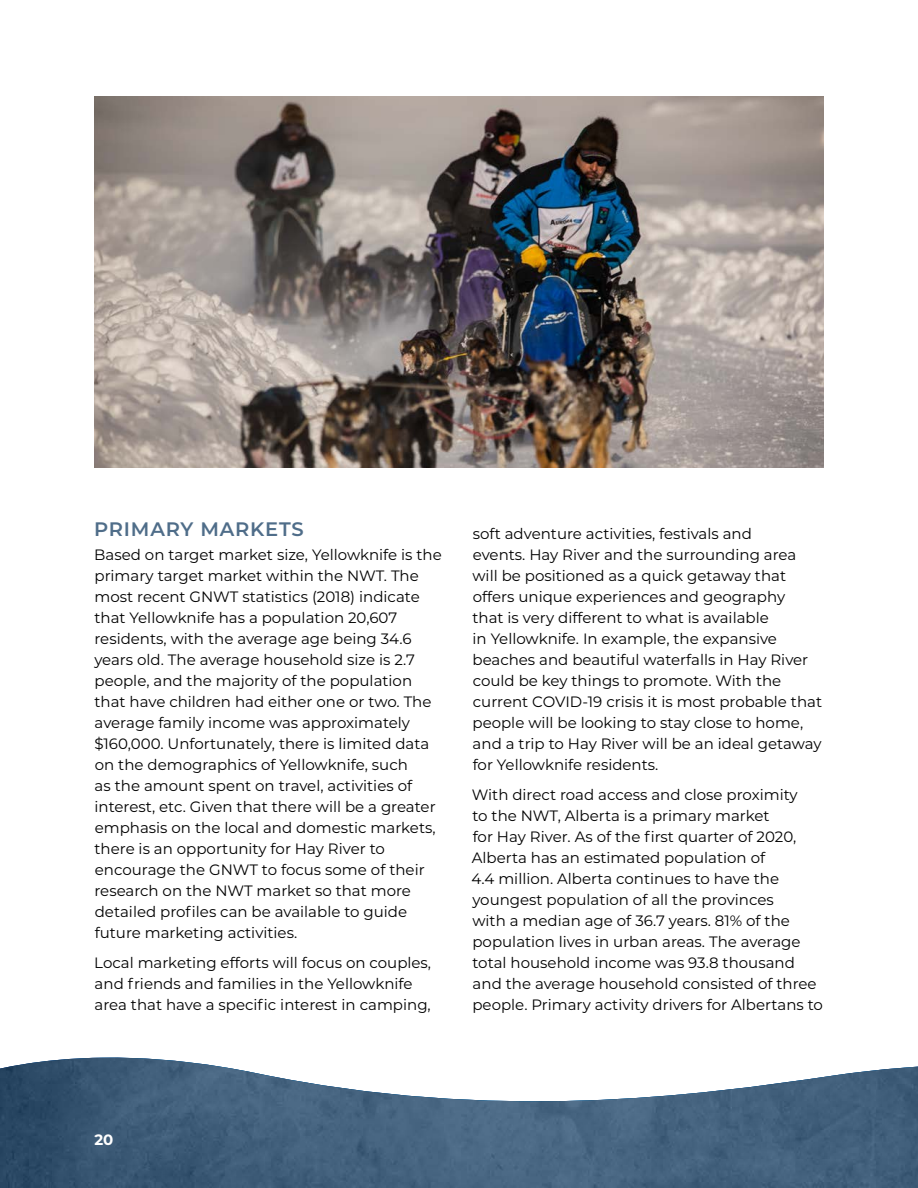
<style>
.page{position:relative;width:918px;height:1188px;background:#fff}
.page>*{position:absolute;margin:0;border:0;box-sizing:border-box;transform-origin:0 0}
.t1{font:600 19.5px "Montserrat";letter-spacing:.04em;color:#4f6d89}
.t2{font:15px/21px "Montserrat";color:#000}
.t3{font:700 15px "Montserrat";color:#fff}
</style>
<div class="page">
<svg style="left:0;top:1057px;width:918px;height:131px;fill:#45637f"></svg>
<img style="left:94px;top:96px;width:730px;height:372px">
<h1 class="t1" style="left:94px;top:516px;width:211px">PRIMARY MARKETS</h1>
<p class="t2" style="left:94px;top:543px;width:349px">Based on target market size, Yellowknife is the primary target market within the NWT. The most recent GNWT statistics (2018) indicate that Yellowknife has a population 20,607 residents, with the average age being 34.6 years old. The average household size is 2.7 people, and the majority of the population that have children had either one or two. The average family income was approximately $160,000. Unfortunately, there is limited data on the demographics of Yellowknife, such<br>as the amount spent on travel, activities of interest, etc. Given that there will be a greater emphasis on the local and domestic markets, there is an opportunity for Hay River to encourage the GNWT to focus some of their research on the NWT market so that more detailed profiles can be available to guide future marketing activities.</p>
<p class="t2" style="left:94px;top:951px;width:338px">Local marketing efforts will focus on couples, and friends and families in the Yellowknife area that have a specific interest in camping,</p>
<p class="t2" style="left:472px;top:522px;width:351px">soft adventure activities, festivals and<br>events. Hay River and the surrounding area will be positioned as a quick getaway that offers unique experiences and geography<br>that is very different to what is available<br>in Yellowknife. In example, the expansive beaches and beautiful waterfalls in Hay River could be key things to promote. With the current COVID-19 crisis it is most probable that people will be looking to stay close to home, and a trip to Hay River will be an ideal getaway for Yellowknife residents.</p>
<p class="t2" style="left:471px;top:783px;width:353px">With direct road access and close proximity<br>to the NWT, Alberta is a primary market<br>for Hay River. As of the first quarter of 2020, Alberta has an estimated population of<br>4.4 million. Alberta continues to have the youngest population of all the provinces<br>with a median age of 36.7 years. 81% of the population lives in urban areas. The average total household income was 93.8 thousand and the average household consisted of three people. Primary activity drivers for Albertans to</p>
<p class="t3" style="left:94px;top:1129px;width:21px">20</p>
</div>
